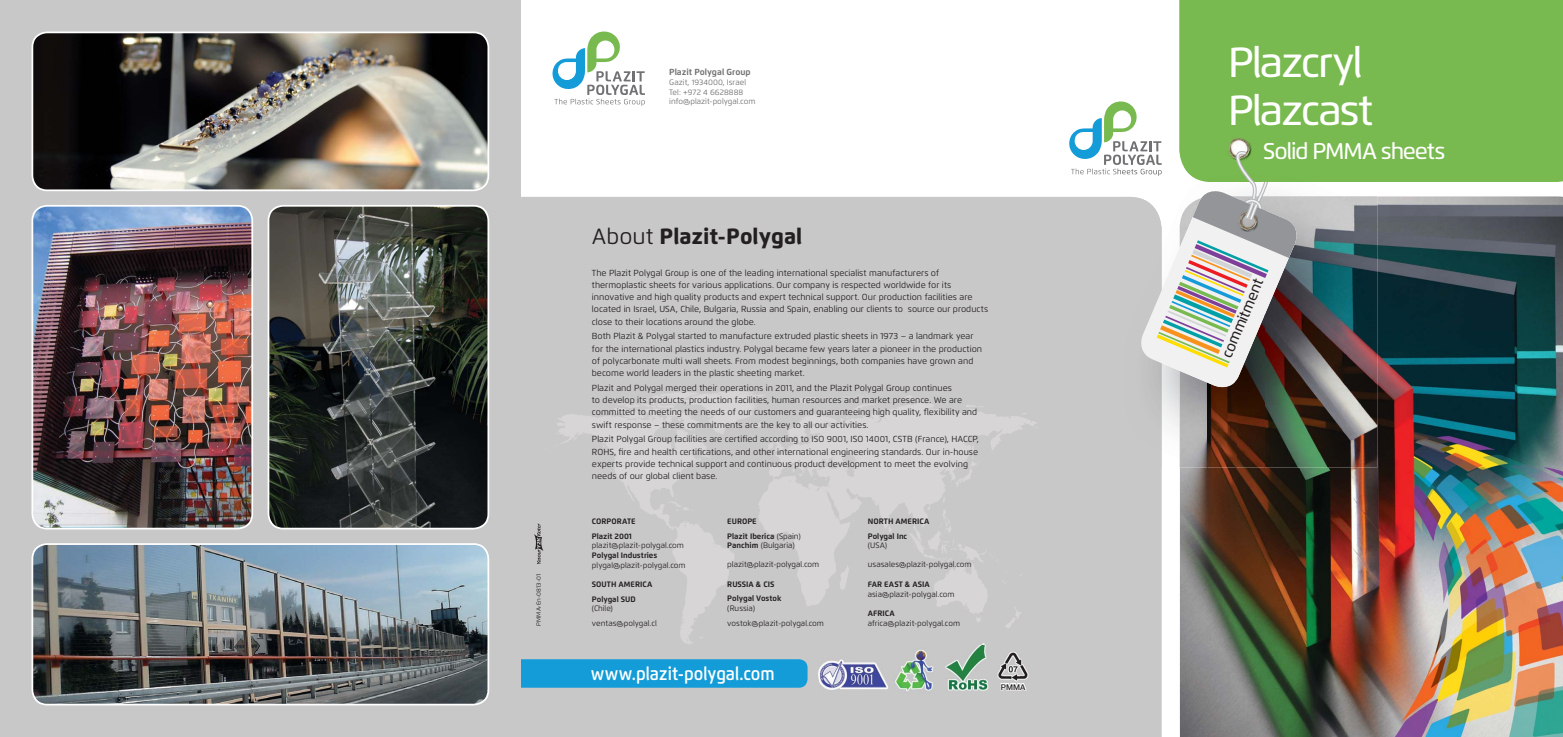
<style>
.page{position:relative;width:1563px;height:737px;background:#fff}
.page>*{position:absolute;margin:0;border:0;box-sizing:border-box;transform-origin:0 0}
.t1{font:500 42px/47.9px "Flexo";letter-spacing:-.05em;color:#fff}
.t2{font:500 22.75px "Flexo";letter-spacing:-.05em;color:#fff}
.t3{font:800 22.05px "Flexo";color:#231f20}
.t4{font:600 18.29px "Flexo";letter-spacing:.005em;color:#fff;scale:.9 1}
.t5{font:500 14.88px "Flexo";color:#231f20}
.t6{font:8.75px/12.2px "Flexo";color:#231f20}
.t7{font:700 8.75px "Flexo";color:#717073}
.t8{font:7.88px/14.6px "Flexo";color:#231f20}
.t9{font:700 7.88px/14.6px "Flexo";color:#231f20}
.t10{font:7.88px/9.6px "Flexo";color:#717073}
.t11{font:500 7.88px "Helvetica Neue";color:#231f20}
.t12{font:6.12px "Flexo";letter-spacing:.005em;color:#231f20}
.s1{font-weight:400}
.s2{font-weight:700}
.s3{color:#fff}
</style>
<div class="page">
<div style="left:0;top:0;width:521px;height:737px;background:#c9c8c9"></div>
<img style="left:1179px;top:196px;width:384px;height:541px">
<div style="left:44px;top:197px;width:1117px;height:540px;background:#c9c8c9"></div>
<div style="left:1179px;top:0;width:384px;height:182px;background:#78ba4f"></div>
<img style="left:1161px;top:393px;width:18px;height:74px">
<img style="left:1302px;top:196px;width:75px;height:30px">
<img style="left:1264px;top:226px;width:113px;height:241px">
<img style="left:1236px;top:393px;width:28px;height:74px">
<img style="left:1179px;top:393px;width:28px;height:74px">
<img style="left:1207px;top:393px;width:29px;height:74px">
<div style="left:1117px;top:393px;width:44px;height:74px;background:#c8c7c8"></div>
<img style="left:1302px;top:167px;width:75px;height:15px">
<svg style="left:1068px;top:100px;width:234px;height:293px"></svg>
<div style="left:521px;top:659px;width:286px;height:28px;background:#149cd8"></div>
<img style="left:542px;top:391px;width:496px;height:253px">
<img style="left:31px;top:205px;width:222px;height:324px">
<svg style="left:268px;top:205px;width:221px;height:324px;background:#474b48"></svg>
<img style="left:31px;top:31px;width:458px;height:160px">
<img style="left:31px;top:543px;width:458px;height:162px">
<img style="left:815px;top:657px;width:75px;height:35px">
<img style="left:892px;top:646px;width:47px;height:48px">
<img style="left:945px;top:642px;width:43px;height:48px">
<img style="left:994px;top:651px;width:37px;height:37px">
<svg style="left:534px;top:523px;width:9px;height:41px"></svg>
<svg style="left:552px;top:31px;width:93px;height:75px"></svg>
<p class="t12" style="left:536px;top:625px;width:53px;rotate:-90deg">PMMA-En-0813-01</p>
<p class="t7" style="left:669px;top:68px;width:83px">Plazit Polygal Group</p>
<p class="t10" style="left:669px;top:78px;width:88px">Gazit, 1934000, Israel<br>Tel: +972 4 6628888 info@plazit-polygal.com</p>
<h3 class="t3" style="left:592px;top:225px;width:212px"><span class="s1">About</span> Plazit-Polygal</h3>
<p class="t6" style="left:592px;top:267px;width:398px">The Plazit Polygal Group is one of the leading international specialist manufacturers of thermoplastic sheets for various applications. Our company is respected worldwide for its innovative and high quality products and expert technical support. Our production facilities are located in Israel, USA, Chile, Bulgaria, Russia and Spain, enabling our clients to source our products close to their locations around the globe.</p>
<p class="t6" style="left:592px;top:331px;width:392px">Both Plazit &amp; Polygal started to manufacture extruded plastic sheets in 1973 – a landmark year for the international plastics industry. Polygal became few years later a pioneer in the production of polycarbonate multi wall sheets. From modest beginnings, both companies have grown and become world leaders in the plastic sheeting market.</p>
<p class="t6" style="left:592px;top:382px;width:387px">Plazit and Polygal merged their operations in 2011, and the Plazit Polygal Group continues<br>to develop its products, production facilities, human resources and market presence. We are committed to meeting the needs of our customers and guaranteeing high quality, flexibility and swift response – these commitments are the key to all our activities.</p>
<p class="t6" style="left:592px;top:434px;width:388px">Plazit Polygal Group facilities are certified according to ISO 9001, ISO 14001, CSTB (France), HACCP, ROHS, fire and health certifications, and other international engineering standards. Our in-house experts provide technical support and continuous product development to meet the evolving needs of our global client base.</p>
<p class="t9" style="left:592px;top:514px;width:45px">CORPORATE<br>Plazit 2001</p>
<p class="t8" style="left:592px;top:538px;width:94px">plazit@plazit-polygal.com</p>
<p class="t9" style="left:592px;top:548px;width:67px">Polygal Industries</p>
<p class="t8" style="left:592px;top:558px;width:95px">plygal@plazit-polygal.com</p>
<p class="t9" style="left:727px;top:514px;width:75px">EUROPE<br>Plazit Iberica <span class="s1">(Spain)</span></p>
<p class="t8" style="left:727px;top:538px;width:69px"><span class="s2">Panchim</span> (Bulgaria)</p>
<p class="t8" style="left:727px;top:557px;width:94px">plazit@plazit-polygal.com</p>
<p class="t9" style="left:868px;top:514px;width:63px">NORTH AMERICA<br>Polygal Inc</p>
<p class="t8" style="left:868px;top:538px;width:21px">(USA)</p>
<p class="t8" style="left:868px;top:557px;width:105px">usasales@plazit-polygal.com</p>
<p class="t9" style="left:592px;top:577px;width:62px">SOUTH AMERICA<br>Polygal SUD</p>
<p class="t8" style="left:592px;top:601px;width:66px">(Chile) ventas@polygal.cl</p>
<p class="t9" style="left:727px;top:577px;width:56px">RUSSIA &amp; CIS<br>Polygal Vostok</p>
<p class="t8" style="left:727px;top:601px;width:98px">(Russia) vostok@plazit-polygal.com</p>
<p class="t9" style="left:868px;top:577px;width:64px">FAR EAST &amp; ASIA</p>
<p class="t8" style="left:868px;top:587px;width:88px">asia@plazit-polygal.com</p>
<p class="t9" style="left:868px;top:606px;width:28px">AFRICA</p>
<p class="t8" style="left:868px;top:616px;width:94px">africa@plazit-polygal.com</p>
<h3 class="t4" style="left:591px;top:664px;width:206px">www.plazit-polygal.com</h3>
<p class="t11" style="left:1001px;top:681px;width:26px"><span class="s3">P</span>MMA</p>
<h1 class="t1" style="left:1228px;top:40px;width:147px">Plazcryl<br>Plazcast</h1>
<h2 class="t2" style="left:1263px;top:140px;width:184px">Solid PMMA sheets</h2>
<h3 class="t5" style="left:1219px;top:354px;width:86px;rotate:-67deg">commitment</h3>
</div>
